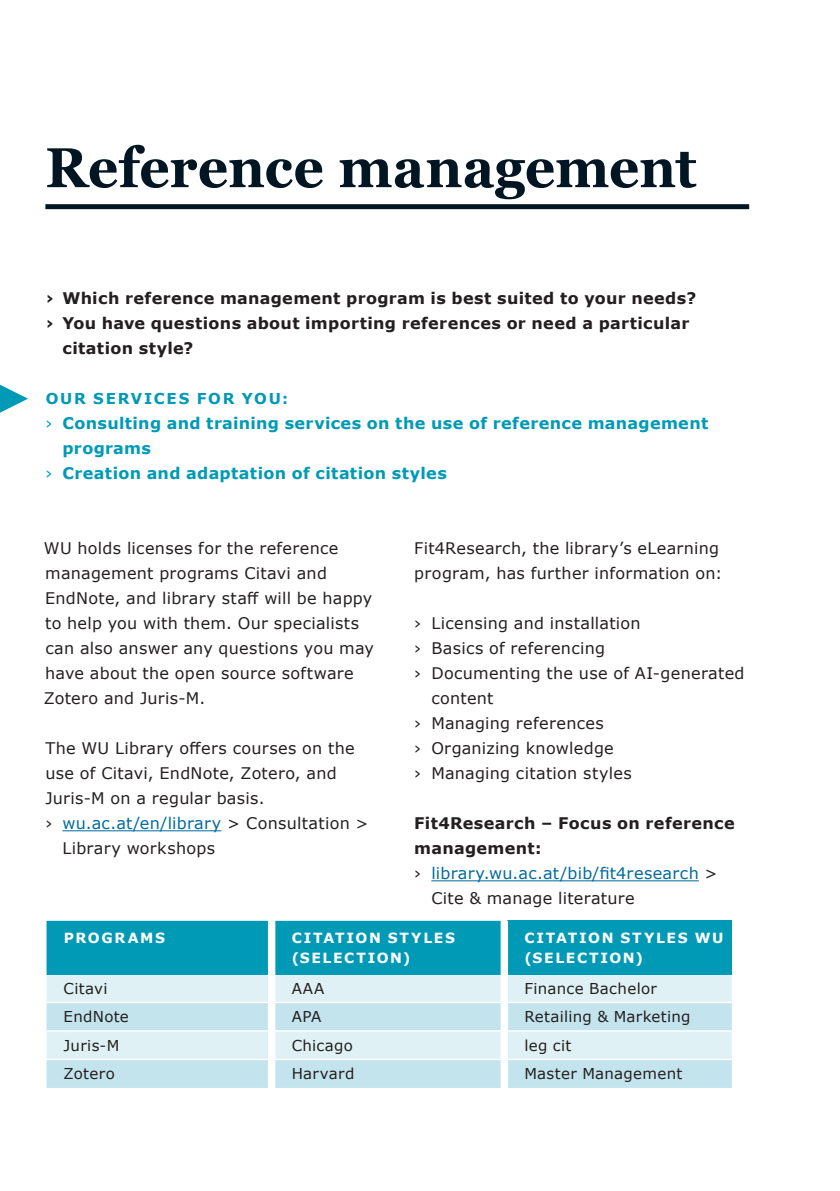
<style>
.page{position:relative;width:840px;height:1191px;background:#fff}
.page>*{position:absolute;margin:0;border:0;box-sizing:border-box;transform-origin:0 0}
.t1{font:700 56px "Georgia";color:#011622;scale:.95 1}
.t2{font:16px/25px "Verdana";letter-spacing:.015em;color:#231f20}
.t3{font:700 16px "Verdana";letter-spacing:.02em;color:#231f20}
.t4{font:700 16px "Verdana";letter-spacing:.02em;color:#009ab7}
.t5{font:16px "Verdana";letter-spacing:.015em;color:#006b9e}
.t6{font:15px "Verdana";letter-spacing:.02em;color:#231f20}
.t7{font:700 15px "Verdana";letter-spacing:.115em;color:#009ab7}
.t8{font:700 14px/20px "Verdana";letter-spacing:.12em;color:#fff}
.s1{font-weight:400}
.s2{color:#231f20}
</style>
<div class="page">
<hr style="left:62px;top:830px;width:159px;height:1px;background:#006b9e">
<hr style="left:431px;top:880px;width:267px;height:1px;background:#006b9e">
<div style="left:507px;top:920px;width:224px;height:55px;background:#009ab7"></div>
<div style="left:508px;top:975px;width:223px;height:26px;background:#dff1f5"></div>
<svg style="left:508px;top:1003px;width:223px;height:85px;background:#cde8ef"></svg>
<hr style="left:507px;top:1030px;width:224px;height:1px;background:#fff">
<hr style="left:507px;top:1058px;width:224px;height:2px;background:#fff">
<svg style="left:46px;top:920px;width:456px;height:168px;background:#96d4e0"></svg>
<svg style="left:0;top:385px;width:28px;height:28px"></svg>
<div style="left:45px;top:204px;width:703px;height:5px;background:#011622"></div>
<h1 class="t1" style="left:45px;top:132px;width:686px">Reference management</h1>
<p class="t3" style="left:45px;top:287px;width:652px">› Which reference management program is best suited to your needs?</p>
<p class="t3" style="left:45px;top:312px;width:645px">› You have questions about importing references or need a particular</p>
<p class="t3" style="left:62px;top:337px;width:132px">citation style?</p>
<p class="t7" style="left:46px;top:388px;width:244px">OUR SERVICES FOR YOU:</p>
<p class="t4" style="left:45px;top:412px;width:664px"><span class="s1">›</span> Consulting and training services on the use of reference management</p>
<p class="t4" style="left:62px;top:437px;width:90px">programs</p>
<p class="t4" style="left:45px;top:462px;width:403px"><span class="s1">›</span> Creation and adaptation of citation styles</p>
<p class="t2" style="left:44px;top:536px;width:332px">WU holds licenses for the reference management programs Citavi and EndNote, and library staff will be happy to help you with them. Our specialists can also answer any questions you may have about the open source software Zotero and Juris-M.</p>
<p class="t2" style="left:45px;top:736px;width:311px">The WU Library offers courses on the</p>
<p class="t2" style="left:45px;top:761px;width:293px">use of Citavi, EndNote, Zotero, and</p>
<p class="t2" style="left:45px;top:786px;width:221px">Juris-M on a regular basis.</p>
<p class="t5" style="left:45px;top:812px;width:324px"><span class="s2">›</span> wu.ac.at/en/library <span class="s2">&gt; Consultation &gt;</span></p>
<p class="t2" style="left:62px;top:836px;width:154px">Library workshops</p>
<p class="t2" style="left:414px;top:536px;width:309px">Fit4Research, the library’s eLearning program, has further information on:</p>
<p class="t2" style="left:414px;top:611px;width:228px">› Licensing and installation</p>
<p class="t2" style="left:414px;top:636px;width:192px">› Basics of referencing</p>
<p class="t2" style="left:414px;top:661px;width:331px">› Documenting the use of AI-generated</p>
<p class="t2" style="left:431px;top:686px;width:64px">content</p>
<p class="t2" style="left:414px;top:711px;width:191px">› Managing references</p>
<p class="t2" style="left:414px;top:736px;width:201px">› Organizing knowledge</p>
<p class="t2" style="left:414px;top:761px;width:219px">› Managing citation styles</p>
<p class="t3" style="left:414px;top:812px;width:322px">Fit4Research – Focus on reference</p>
<p class="t3" style="left:414px;top:837px;width:129px">management:</p>
<p class="t5" style="left:414px;top:862px;width:305px"><span class="s2">›</span> library.wu.ac.at/bib/fit4research <span class="s2">&gt;</span></p>
<p class="t2" style="left:431px;top:886px;width:205px">Cite &amp; manage literature</p>
<p class="t8" style="left:64px;top:927px;width:103px">PROGRAMS</p>
<p class="t8" style="left:291px;top:927px;width:165px">CITATION STYLES (SELECTION)</p>
<p class="t8" style="left:524px;top:927px;width:200px">CITATION STYLES WU (SELECTION)</p>
<p class="t6" style="left:63px;top:978px;width:45px">Citavi</p>
<p class="t6" style="left:291px;top:978px;width:34px">AAA</p>
<p class="t6" style="left:524px;top:978px;width:134px">Finance Bachelor</p>
<p class="t6" style="left:63px;top:1006px;width:67px">EndNote</p>
<p class="t6" style="left:291px;top:1006px;width:31px">APA</p>
<p class="t6" style="left:524px;top:1006px;width:167px">Retailing &amp; Marketing</p>
<p class="t6" style="left:63px;top:1035px;width:57px">Juris-M</p>
<p class="t6" style="left:291px;top:1035px;width:63px">Chicago</p>
<p class="t6" style="left:524px;top:1035px;width:49px">leg cit</p>
<p class="t6" style="left:63px;top:1063px;width:53px">Zotero</p>
<p class="t6" style="left:291px;top:1063px;width:64px">Harvard</p>
<p class="t6" style="left:524px;top:1063px;width:159px">Master Management</p>
</div>
